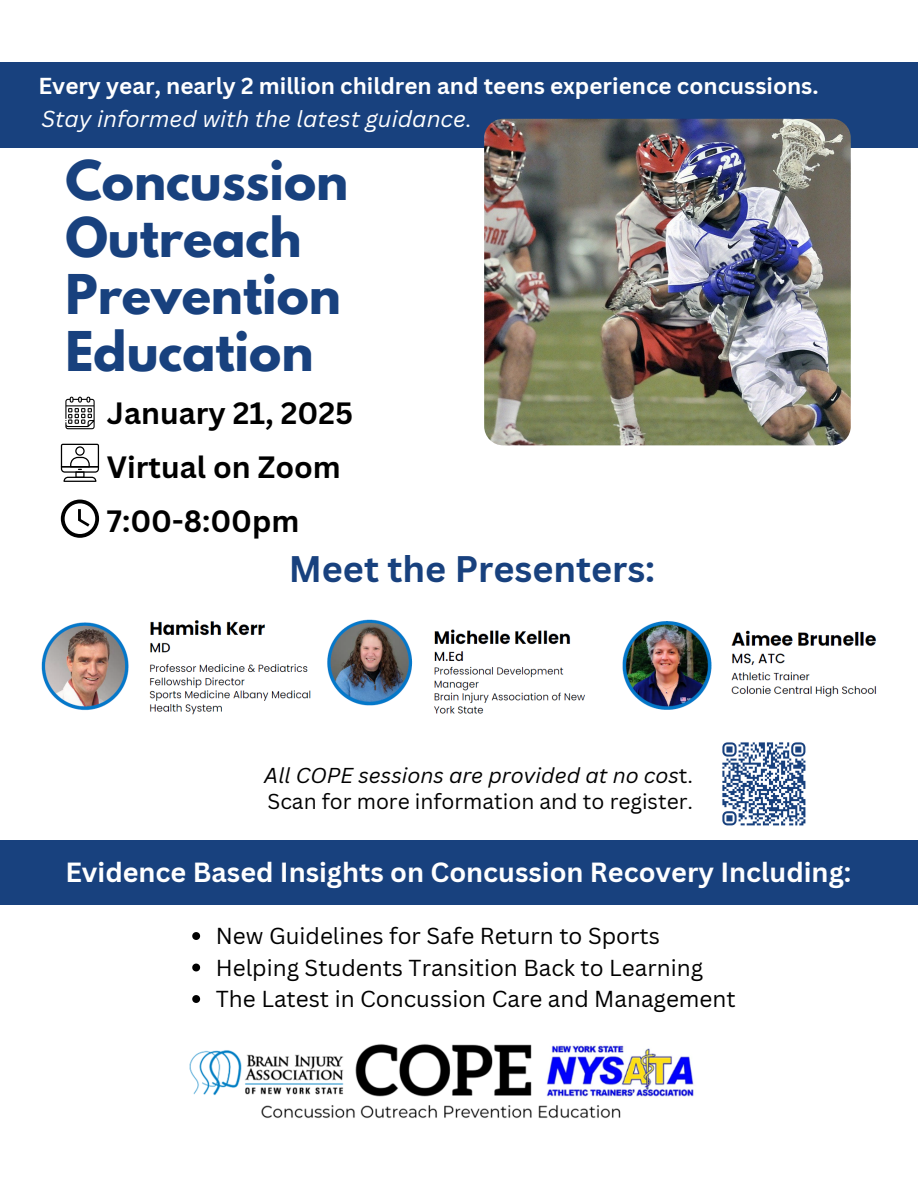
<style>
.page{position:relative;width:918px;height:1188px;background:#fff}
.page>*{position:absolute;margin:0;border:0;box-sizing:border-box;transform-origin:0 0}
.t1{font:700 48.6px/57px "League Spartan";color:#18417e}
.t2{font:700 36px "Canva Sans";color:#18417e}
.t3{font:700 30px/54px "Canva Sans";color:#000}
.t4{font:700 27px "Canva Sans";color:#fff}
.t5{font:22.5px "Canva Sans";color:#000}
.t6{font:700 22.5px "Canva Sans";color:#fff}
.t7{font:italic 22.5px "Canva Sans";color:#fff}
.t8{font:21px "Canva Sans";color:#000}
.t9{font:italic 21px "Canva Sans";color:#000}
.s1{font-style:normal}
</style>
<div class="page">
<div style="left:0;top:63px;width:918px;height:85px;background:#18417e"></div>
<img style="left:189px;top:1044px;width:505px;height:75px">
<img style="left:484px;top:119px;width:366px;height:326px">
<div style="left:0;top:841px;width:918px;height:64px;background:#18417e"></div>
<img style="left:41px;top:620px;width:270px;height:95px">
<img style="left:622px;top:621px;width:255px;height:89px">
<img style="left:327px;top:619px;width:258px;height:95px">
<img style="left:722px;top:742px;width:84px;height:84px">
<svg style="left:65px;top:397px;width:30px;height:32px"></svg>
<svg style="left:61px;top:500px;width:38px;height:38px"></svg>
<svg style="left:61px;top:444px;width:38px;height:38px"></svg>
<svg style="left:192px;top:932px;width:8px;height:8px"></svg>
<svg style="left:192px;top:964px;width:8px;height:7px"></svg>
<svg style="left:192px;top:995px;width:8px;height:8px"></svg>
<p class="t6" style="left:39px;top:70px;width:782px">Every year, nearly 2 million children and teens experience concussions.</p>
<p class="t7" style="left:41px;top:103px;width:432px">Stay informed with the latest guidance.</p>
<p class="t1" style="left:65px;top:158px;width:284px">Concussion<br>Outreach<br>Prevention<br>Education</p>
<p class="t3" style="left:107px;top:385px;width:248px">January 21, 2025<br>Virtual on Zoom<br>7:00-8:00pm</p>
<p class="t2" style="left:289px;top:544px;width:368px">Meet the Presenters:</p>
<p class="t9" style="left:264px;top:760px;width:430px">All COPE sessions are provided at no cos<span class="s1">t.</span></p>
<p class="t8" style="left:268px;top:786px;width:427px">Scan for more information and to register.</p>
<h2 class="t4" style="left:65px;top:854px;width:787px">Evidence Based Insights on Concussion Recovery Including:</h2>
<h1 class="t5" style="left:216px;top:920px;width:446px">New Guidelines for Safe Return to Sports</h1>
<h3 class="t5" style="left:216px;top:952px;width:489px">Helping Students Transition Back to Learning</h3>
<p class="t5" style="left:216px;top:983px;width:521px">The Latest in Concussion Care and Management</p>
</div>
